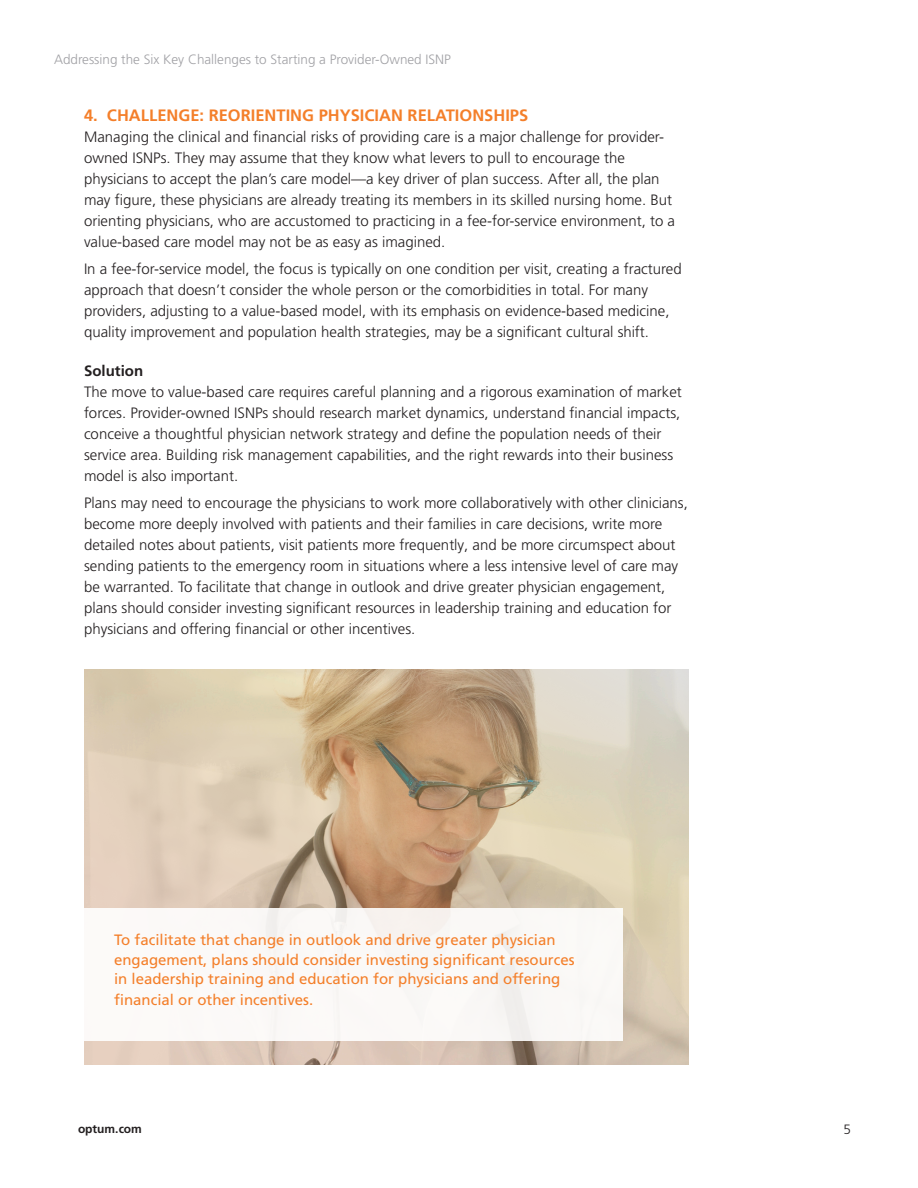
<style>
.page{position:relative;width:918px;height:1188px;background:#fff}
.page>*{position:absolute;margin:0;border:0;box-sizing:border-box;transform-origin:0 0}
.t1{font:700 16.5px "Frutiger LT Pro";color:#f47f2a}
.t2{font:300 15px/21px "Frutiger LT Pro";color:#231f20}
.t3{font:15px/19.5px "Frutiger LT Pro";color:#f47f2a}
.t4{font:700 15px "Frutiger LT Pro";color:#231f20}
.t5{font:300 13.5px "Frutiger LT Pro";color:#a1a1a5}
.t6{font:300 13.5px "Frutiger LT Pro";color:#231f20}
.t7{font:700 12px "Frutiger LT Pro";color:#231f20}
</style>
<div class="page">
<svg style="left:84px;top:670px;width:604px;height:395px;background:#d2bda3"></svg>
<div style="left:84px;top:908px;width:539px;height:133px;background:#fbf9f7"></div>
<p class="t5" style="left:54px;top:52px;width:399px">Addressing the Six Key Challenges to Starting a Provider-Owned ISNP</p>
<p class="t1" style="left:84px;top:105px;width:446px">4. CHALLENGE: REORIENTING PHYSICIAN RELATIONSHIPS</p>
<p class="t2" style="left:84px;top:126px;width:593px">Managing the clinical and financial risks of providing care is a major challenge for provider&shy;owned ISNPs. They may assume that they know what levers to pull to encourage the physicians to accept the plan’s care model—a key driver of plan success. After all, the plan may figure, these physicians are already treating its members in its skilled nursing home. But orienting physicians, who are accustomed to practicing in a fee-for-service environment, to a value-based care model may not be as easy as imagined.</p>
<p class="t2" style="left:84px;top:258px;width:599px">In a fee-for-service model, the focus is typically on one condition per visit, creating a fractured approach that doesn’t consider the whole person or the comorbidities in total. For many providers, adjusting to a value-based model, with its emphasis on evidence-based medicine, quality improvement and population health strategies, may be a significant cultural shift.</p>
<p class="t4" style="left:84px;top:362px;width:61px">Solution</p>
<p class="t2" style="left:84px;top:381px;width:599px">The move to value-based care requires careful planning and a rigorous examination of market forces. Provider-owned ISNPs should research market dynamics, understand financial impacts, conceive a thoughtful physician network strategy and define the population needs of their service area. Building risk management capabilities, and the right rewards into their business model is also important.</p>
<p class="t2" style="left:84px;top:492px;width:605px">Plans may need to encourage the physicians to work more collaboratively with other clinicians, become more deeply involved with patients and their families in care decisions, write more detailed notes about patients, visit patients more frequently, and be more circumspect about sending patients to the emergency room in situations where a less intensive level of care may be warranted. To facilitate that change in outlook and drive greater physician engagement, plans should consider investing significant resources in leadership training and education for physicians and offering financial or other incentives.</p>
<p class="t3" style="left:114px;top:930px;width:462px">To facilitate that change in outlook and drive greater physician engagement, plans should consider investing significant resources in leadership training and education for physicians and offering</p>
<p class="t3" style="left:114px;top:990px;width:201px">financial or other incentives.</p>
<p class="t7" style="left:78px;top:1122px;width:65px">optum.com</p>
<p class="t6" style="left:844px;top:1122px;width:9px">5</p>
</div>
